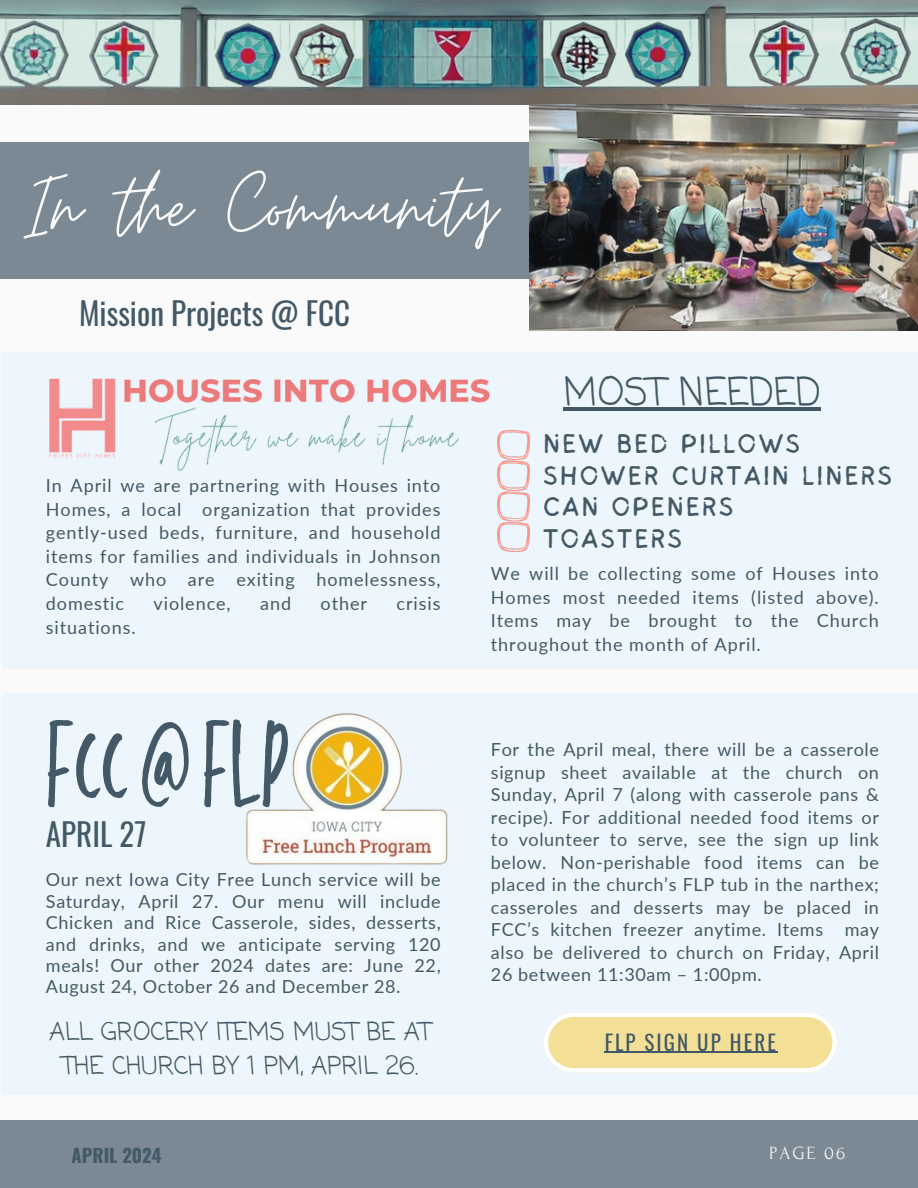
<style>
.page{position:relative;width:918px;height:1188px;background:#fafafa}
.page>*{position:absolute;margin:0;border:0;box-sizing:border-box;transform-origin:0 0}
.t1{font:115.95px "TC Chaddlewood Regular";color:#435967}
.t2{font:96px "Moon Time";color:#fafafa}
.t3{font:38.25px "Coming Soon";color:#435967}
.t4{font:31.2px "Oswald";color:#435967}
.t5{font:27px/31.5px "Sigher";letter-spacing:.1em;color:#435967}
.t6{font:24.75px/33.8px "Coming Soon";color:#435967;text-align:center}
.t7{font:21px "Oswald";letter-spacing:.1em;color:#435967}
.t8{font:700 18.75px "Oswald";color:#435967}
.t9{font:18.6px "Forum";letter-spacing:.1em;color:#fafafa}
.t10{font:18px/22.5px "Lato";letter-spacing:.05em;color:#435967;text-align:justify}
</style>
<div class="page">
<div style="left:0;top:1120px;width:918px;height:68px;background:#7a8993"></div>
<div style="left:0;top:142px;width:617px;height:136px;background:#7a8993"></div>
<img style="left:0;top:0;width:918px;height:105px">
<div style="left:2px;top:352px;width:916px;height:316px;background:#e8f5fe"></div>
<img style="left:49px;top:378px;width:449px;height:99px">
<img style="left:498px;top:431px;width:31px;height:120px">
<div style="left:2px;top:693px;width:916px;height:402px;background:#e8f5fe"></div>
<img style="left:245px;top:713px;width:203px;height:152px">
<svg style="left:544px;top:1012px;width:293px;height:61px"></svg>
<hr style="left:605px;top:1052px;width:173px;height:1px;background:#435967">
<img style="left:529px;top:104px;width:389px;height:227px">
<hr style="left:563px;top:407px;width:258px;height:4px;background:#435967">
<h2 class="t2" style="left:24px;top:149px;width:474px">In the Community</h2>
<h3 class="t4" style="left:79px;top:289px;width:273px">Mission Projects @ FCC</h3>
<p class="t10" style="left:46px;top:473px;width:396px;line-height:23.7px">In April we are partnering with Houses into Homes, a local organization that provides gently-used beds, furniture, and household items for families and individuals in Johnson County who are exiting homelessness, domestic</p>
<p class="t10" style="left:154px;top:592px;width:79px">violence,</p>
<p class="t10" style="left:260px;top:592px;width:32px">and</p>
<p class="t10" style="left:321px;top:592px;width:48px">other</p>
<p class="t10" style="left:397px;top:592px;width:45px">crisis</p>
<p class="t10" style="left:46px;top:615px;width:91px">situations.</p>
<h1 class="t1" style="left:46px;top:693px;width:245px">FCC@FLP</h1>
<h3 class="t4" style="left:46px;top:810px;width:102px">APRIL 27</h3>
<p class="t10" style="left:46px;top:869px;width:396px;line-height:21.3px">Our next Iowa City Free Lunch service will be Saturday, April 27. Our menu will include Chicken and Rice Casserole, sides, desserts, and drinks, and we anticipate serving 120 meals! Our other 2024 dates are: June 22, August 24, October 26 and December 28.</p>
<h3 class="t6" style="left:49px;top:1017px;width:384px">ALL GROCERY ITEMS MUST BE AT<br>THE CHURCH BY 1 PM, APRIL 26.</h3>
<h3 class="t3" style="left:563px;top:366px;width:259px">MOST NEEDED</h3>
<h3 class="t5" style="left:544px;top:430px;width:350px">NEW BED PILLOWS<br>SHOWER CURTAIN LINERS<br>CAN OPENERS<br>TOASTERS</h3>
<p class="t10" style="left:491px;top:561px;width:389px;line-height:23.7px">We will be collecting some of Houses into Homes most needed items (listed above).<br>Items may be brought to the Church throughout the month of April.</p>
<p class="t10" style="left:491px;top:738px;width:390px">For the April meal, there will be a casserole signup sheet available at the church on Sunday, April 7 (along with casserole pans &amp; recipe). For additional needed food items or to volunteer to serve, see the sign up link below. Non-perishable food items can be placed in the church’s FLP tub in the narthex; casseroles and desserts may be placed in FCC’s kitchen freezer anytime. Items may also be delivered to church on Friday, April 26 between 11:30am – 1:00pm.</p>
<p class="t7" style="left:605px;top:1026px;width:173px">FLP SIGN UP HERE</p>
<p class="t8" style="left:72px;top:1141px;width:92px">APRIL 2024</p>
<p class="t9" style="left:769px;top:1143px;width:77px">PAGE 06</p>
</div>
